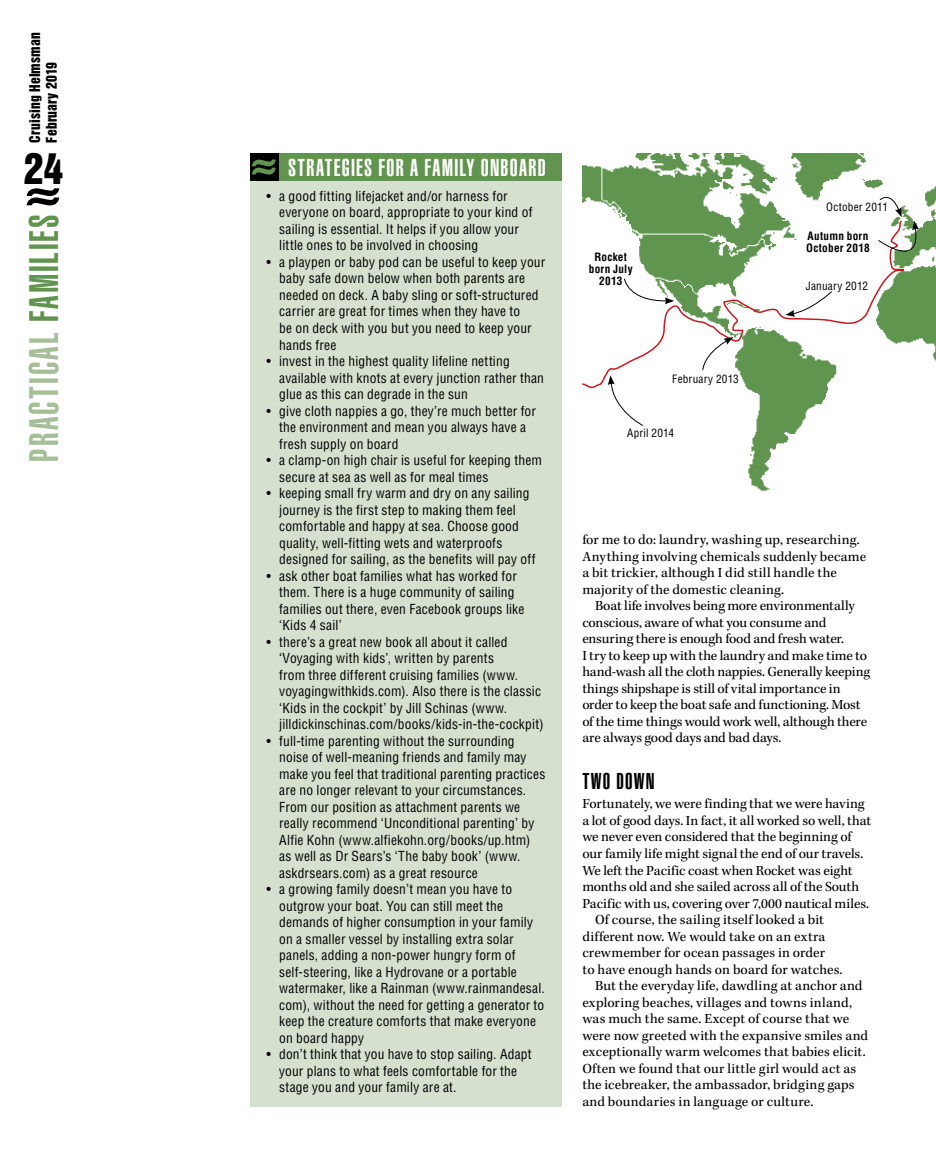
<style>
.page{position:relative;width:936px;height:1170px;background:#fff}
.page>*{position:absolute;margin:0;border:0;box-sizing:border-box;transform-origin:0 0}
.t1{font:40.5px "Helvetica LT Std Ultra Comp";letter-spacing:.055em;color:#a7bf99}
.t2{font:39px "Helvetica Inserat LT Std";color:#000}
.t3{font:24px "Helvetica LT Std Ultra Comp";letter-spacing:.05em;color:#fff}
.t4{font:22.5px "Helvetica LT Std Ultra Comp";letter-spacing:.055em;color:#000}
.t5{font:14.25px/16.5px "Kepler Std";color:#000}
.t6{font:condensed 13.5px/16.5px "Helvetica LT Std";letter-spacing:.015em;color:#000}
.t7{font:13.5px/16.5px "Helvetica Inserat LT Std";letter-spacing:.015em;color:#000}
.t8{font:condensed 11.25px "Helvetica LT Std";letter-spacing:.02em;color:#000}
.t9{font:700 condensed 11.25px/12px "Helvetica LT Std";letter-spacing:.025em;color:#000;text-align:center}
.s1{color:#61944f}
</style>
<div class="page">
<svg style="left:27px;top:188px;width:32px;height:17px"></svg>
<div style="left:250px;top:153px;width:312px;height:953px;background:#d6e0cf"></div>
<div style="left:250px;top:153px;width:312px;height:28px;background:#61944f"></div>
<div style="left:250px;top:153px;width:29px;height:28px;background:#000"></div>
<svg style="left:252px;top:159px;width:24px;height:15px"></svg>
<img style="left:582px;top:153px;width:353px;height:338px">
<svg style="left:608px;top:390px;width:35px;height:36px"></svg>
<svg style="left:582px;top:219px;width:323px;height:171px"></svg>
<svg style="left:702px;top:337px;width:31px;height:34px"></svg>
<svg style="left:877px;top:190px;width:44px;height:81px"></svg>
<p class="t7" style="left:27px;top:142px;width:112px;rotate:-90deg">Cruising Helmsman<br>February 2019</p>
<h2 class="t2" style="left:24px;top:146px;width:41px">24</h2>
<h1 class="t1" style="left:21px;top:461px;width:248px;rotate:-90deg">PRACTICAL <span class="s1">FAMILIES</span></h1>
<h3 class="t3" style="left:288px;top:153px;width:259px">STRATEGIES FOR A FAMILY ONBOARD</h3>
<p class="t6" style="left:279px;top:188px;width:255px;text-indent:-13px">• a good fitting lifejacket and/or harness for everyone on board, appropriate to your kind of sailing is essential. It helps if you allow your little ones to be involved in choosing</p>
<p class="t6" style="left:279px;top:254px;width:267px;text-indent:-13px">• a playpen or baby pod can be useful to keep your baby safe down below when both parents are needed on deck. A baby sling or soft-structured carrier are great for times when they have to<br>be on deck with you but you need to keep your hands free</p>
<p class="t6" style="left:279px;top:353px;width:266px;text-indent:-13px">• invest in the highest quality lifeline netting available with knots at every junction rather than glue as this can degrade in the sun</p>
<p class="t6" style="left:279px;top:402px;width:258px;text-indent:-13px">• give cloth nappies a go, they’re much better for the environment and mean you always have a fresh supply on board</p>
<p class="t6" style="left:279px;top:452px;width:264px;text-indent:-13px">• a clamp-on high chair is useful for keeping them secure at sea as well as for meal times</p>
<p class="t6" style="left:279px;top:485px;width:258px;text-indent:-13px">• keeping small fry warm and dry on any sailing journey is the first step to making them feel comfortable and happy at sea. Choose good quality, well-fitting wets and waterproofs designed for sailing, as the benefits will pay off</p>
<p class="t6" style="left:279px;top:567px;width:247px;text-indent:-13px">• ask other boat families what has worked for them. There is a huge community of sailing families out there, even Facebook groups like ‘Kids 4 sail’</p>
<p class="t6" style="left:279px;top:633px;width:266px;text-indent:-13px">• there’s a great new book all about it called ‘Voyaging with kids’, written by parents<br>from three different cruising families (www. voyagingwithkids.com). Also there is the classic ‘Kids in the cockpit’ by Jill Schinas (www. jilldickinschinas.com/books/kids-in-the-cockpit)</p>
<p class="t6" style="left:279px;top:732px;width:268px;text-indent:-13px">• full-time parenting without the surrounding noise of well-meaning friends and family may make you feel that traditional parenting practices are no longer relevant to your circumstances.<br>From our position as attachment parents we really recommend ‘Unconditional parenting’ by Alfie Kohn (www.alfiekohn.org/books/up.htm) as well as Dr Sears’s ‘The baby book’ (www. askdrsears.com) as a great resource</p>
<p class="t6" style="left:279px;top:880px;width:267px;text-indent:-13px">• a growing family doesn’t mean you have to outgrow your boat. You can still meet the demands of higher consumption in your family on a smaller vessel by installing extra solar panels, adding a non-power hungry form of self-steering, like a Hydrovane or a portable watermaker, like a Rainman (www.rainmandesal. com), without the need for getting a generator to keep the creature comforts that make everyone on board happy</p>
<p class="t6" style="left:279px;top:1045px;width:254px;text-indent:-13px">• don’t think that you have to stop sailing. Adapt your plans to what feels comfortable for the stage you and your family are at.</p>
<p class="t9" style="left:588px;top:251px;width:45px">Rocket born July<br>2013</p>
<p class="t8" style="left:672px;top:372px;width:68px">February 2013</p>
<p class="t8" style="left:627px;top:426px;width:49px">April 2014</p>
<p class="t8" style="left:826px;top:199px;width:63px">October 2011</p>
<p class="t9" style="left:806px;top:229px;width:65px;text-align:left">Autumn born<br>October 2018</p>
<p class="t8" style="left:805px;top:279px;width:64px">January 2012</p>
<p class="t5" style="left:582px;top:532px;width:285px">for me to do: laundry, washing up, researching.<br>Anything involving chemicals suddenly became a bit trickier, although I did still handle the majority of the domestic cleaning.</p>
<p class="t5" style="left:582px;top:598px;width:289px;text-indent:13px">Boat life involves being more environmentally conscious, aware of what you consume and ensuring there is enough food and fresh water.<br>I try to keep up with the laundry and make time to hand-wash all the cloth nappies. Generally keeping things shipshape is still of vital importance in order to keep the boat safe and functioning. Most of the time things would work well, although there are always good days and bad days.</p>
<h3 class="t4" style="left:582px;top:768px;width:74px">TWO DOWN</h3>
<p class="t5" style="left:582px;top:796px;width:284px">Fortunately, we were finding that we were having</p>
<p class="t5" style="left:582px;top:812px;width:290px">a lot of good days. In fact, it all worked so well, that</p>
<p class="t5" style="left:582px;top:829px;width:271px">we never even considered that the beginning of</p>
<p class="t5" style="left:582px;top:845px;width:282px">our family life might signal the end of our travels.</p>
<p class="t5" style="left:582px;top:862px;width:272px">We left the Pacific coast when Rocket was eight</p>
<p class="t5" style="left:582px;top:878px;width:278px">months old and she sailed across all of the South</p>
<p class="t5" style="left:582px;top:895px;width:288px">Pacific with us, covering over 7,000 nautical miles.</p>
<p class="t5" style="left:595px;top:911px;width:230px">Of course, the sailing itself looked a bit</p>
<p class="t5" style="left:582px;top:928px;width:244px">different now. We would take on an extra</p>
<p class="t5" style="left:582px;top:944px;width:244px">crewmember for ocean passages in order</p>
<p class="t5" style="left:582px;top:961px;width:262px">to have enough hands on board for watches.</p>
<p class="t5" style="left:595px;top:977px;width:269px">But the everyday life, dawdling at anchor and</p>
<p class="t5" style="left:582px;top:994px;width:271px">exploring beaches, villages and towns inland,</p>
<p class="t5" style="left:582px;top:1010px;width:268px">was much the same. Except of course that we</p>
<p class="t5" style="left:582px;top:1027px;width:287px">were now greeted with the expansive smiles and</p>
<p class="t5" style="left:582px;top:1043px;width:285px">exceptionally warm welcomes that babies elicit.</p>
<p class="t5" style="left:582px;top:1060px;width:275px">Often we found that our little girl would act as</p>
<p class="t5" style="left:582px;top:1076px;width:274px">the icebreaker, the ambassador, bridging gaps</p>
<p class="t5" style="left:582px;top:1093px;width:232px">and boundaries in language or culture.</p>
</div>
